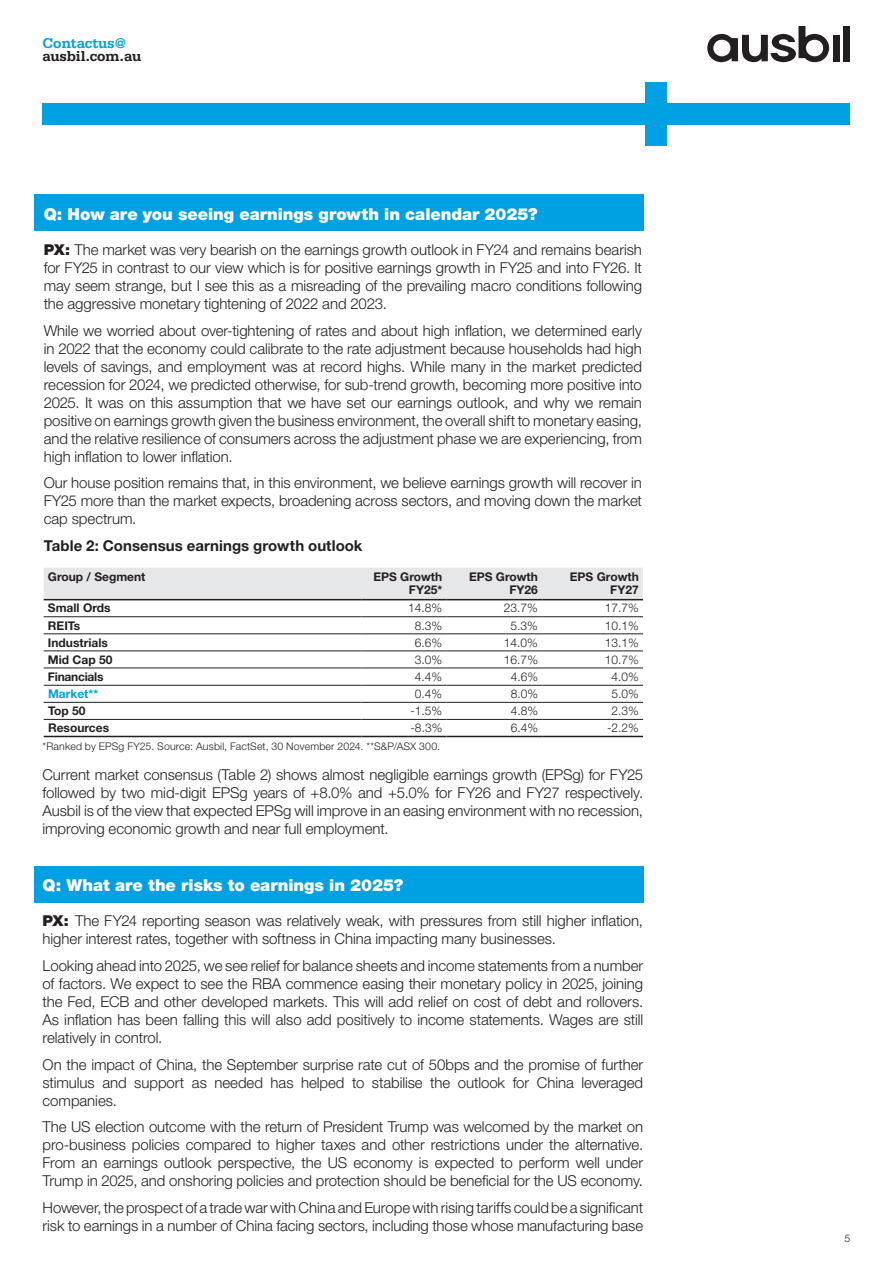
<style>
.page{position:relative;width:893px;height:1263px;background:#fff}
.page>*{position:absolute;margin:0;border:0;box-sizing:border-box;transform-origin:0 0}
.t1{font:900 16.5px "Helvetica Neue LT Std";color:#fff}
.t2{font:300 15px/18px "Helvetica Neue LT Std";letter-spacing:-.005em;color:#231f20;text-align:justify}
.t3{font:700 15px "Helvetica Neue LT Std";letter-spacing:.005em;color:#231f20}
.t4{font:700 15px "Serifa Std";letter-spacing:-.01em;color:#231f20}
.t5{font:700 15px "Serifa Std";letter-spacing:-.005em;color:#00a1e3}
.t6{font:300 12px "Helvetica Neue LT Std";color:#231f20}
.t7{font:700 12px/13.5px "Helvetica Neue LT Std";color:#231f20;text-align:right}
.t8{font:700 12px "Helvetica Neue LT Std";letter-spacing:-.02em;color:#231f20}
.t9{font:700 12px "Helvetica Neue LT Std";color:#00a1e3}
.t10{font:300 10.5px "Helvetica Neue LT Std";letter-spacing:.02em;color:#231f20}
.s1{font-weight:900}
</style>
<div class="page">
<div style="left:34px;top:866px;width:609px;height:36px;background:#00a1e3"></div>
<div style="left:34px;top:195px;width:609px;height:36px;background:#00a1e3"></div>
<svg style="left:707px;top:26px;width:122px;height:36px"></svg>
<div style="left:832px;top:35px;width:7px;height:26px;background:#231f20"></div>
<div style="left:843px;top:26px;width:7px;height:35px;background:#231f20"></div>
<div style="left:43px;top:104px;width:807px;height:21px;background:#00a1e3"></div>
<div style="left:646px;top:83px;width:21px;height:63px;background:#00a1e3"></div>
<div style="left:44px;top:568px;width:599px;height:31px;background:#e6e7e9"></div>
<hr style="left:44px;top:736px;width:317px;height:1px;background:#231f20">
<hr style="left:361px;top:736px;width:85px;height:1px;background:#231f20">
<hr style="left:446px;top:736px;width:96px;height:1px;background:#231f20">
<hr style="left:542px;top:736px;width:101px;height:1px;background:#231f20">
<hr style="left:44px;top:599px;width:317px;height:1px;background:#231f20">
<hr style="left:361px;top:599px;width:85px;height:1px;background:#231f20">
<hr style="left:446px;top:599px;width:96px;height:1px;background:#231f20">
<hr style="left:542px;top:599px;width:101px;height:1px;background:#231f20">
<hr style="left:44px;top:616px;width:317px;height:1px;background:#231f20">
<hr style="left:361px;top:616px;width:85px;height:1px;background:#231f20">
<hr style="left:446px;top:616px;width:96px;height:1px;background:#231f20">
<hr style="left:542px;top:616px;width:101px;height:1px;background:#231f20">
<hr style="left:44px;top:633px;width:317px;height:1px;background:#231f20">
<hr style="left:361px;top:633px;width:85px;height:1px;background:#231f20">
<hr style="left:446px;top:633px;width:96px;height:1px;background:#231f20">
<hr style="left:542px;top:633px;width:101px;height:1px;background:#231f20">
<hr style="left:44px;top:650px;width:317px;height:1px;background:#231f20">
<hr style="left:361px;top:650px;width:85px;height:1px;background:#231f20">
<hr style="left:446px;top:650px;width:96px;height:1px;background:#231f20">
<hr style="left:542px;top:650px;width:101px;height:1px;background:#231f20">
<hr style="left:44px;top:668px;width:317px;height:1px;background:#231f20">
<hr style="left:361px;top:668px;width:85px;height:1px;background:#231f20">
<hr style="left:446px;top:668px;width:96px;height:1px;background:#231f20">
<hr style="left:542px;top:668px;width:101px;height:1px;background:#231f20">
<hr style="left:44px;top:685px;width:317px;height:1px;background:#231f20">
<hr style="left:361px;top:685px;width:85px;height:1px;background:#231f20">
<hr style="left:446px;top:685px;width:96px;height:1px;background:#231f20">
<hr style="left:542px;top:685px;width:101px;height:1px;background:#231f20">
<hr style="left:44px;top:702px;width:317px;height:1px;background:#231f20">
<hr style="left:361px;top:702px;width:85px;height:1px;background:#231f20">
<hr style="left:446px;top:702px;width:96px;height:1px;background:#231f20">
<hr style="left:542px;top:702px;width:101px;height:1px;background:#231f20">
<hr style="left:44px;top:719px;width:317px;height:1px;background:#231f20">
<hr style="left:361px;top:719px;width:85px;height:1px;background:#231f20">
<hr style="left:446px;top:719px;width:96px;height:1px;background:#231f20">
<hr style="left:542px;top:719px;width:101px;height:1px;background:#231f20">
<p class="t5" style="left:43px;top:34px;width:85px">Contactus@</p>
<p class="t4" style="left:43px;top:48px;width:100px">ausbil.com.au</p>
<p class="t1" style="left:44px;top:204px;width:496px">Q: How are you seeing earnings growth in calendar 2025?</p>
<p class="t2" style="left:44px;top:240px;width:600px"><span class="s1">PX:</span> The market was very bearish on the earnings growth outlook in FY24 and remains bearish for FY25 in contrast to our view which is for positive earnings growth in FY25 and into FY26. It may seem strange, but I see this as a misreading of the prevailing macro conditions following the aggressive monetary tightening of 2022 and 2023.</p>
<p class="t2" style="left:44px;top:321px;width:600px">While we worried about over-tightening of rates and about high inflation, we determined early in 2022 that the economy could calibrate to the rate adjustment because households had high levels of savings, and employment was at record highs. While many in the market predicted recession for 2024, we predicted otherwise, for sub-trend growth, becoming more positive into 2025. It was on this assumption that we have set our earnings outlook, and why we remain positive on earnings growth given the business environment, the overall shift to monetary easing, and the relative resilience of consumers across the adjustment phase we are experiencing, from high inflation to lower inflation.</p>
<p class="t2" style="left:44px;top:473px;width:600px">Our house position remains that, in this environment, we believe earnings growth will recover in FY25 more than the market expects, broadening across sectors, and moving down the market cap spectrum.</p>
<p class="t3" style="left:44px;top:536px;width:320px">Table 2: Consensus earnings growth outlook</p>
<p class="t7" style="left:48px;top:569px;width:99px">Group / Segment</p>
<p class="t7" style="left:373px;top:569px;width:70px">EPS Growth<br>FY25*</p>
<p class="t7" style="left:469px;top:569px;width:70px">EPS Growth<br>FY26</p>
<p class="t7" style="left:570px;top:569px;width:70px">EPS Growth<br>FY27</p>
<p class="t7" style="left:48px;top:601px;width:64px">Small Ords</p>
<p class="t6" style="left:408px;top:601px;width:36px">14.8%</p>
<p class="t6" style="left:504px;top:601px;width:36px">23.7%</p>
<p class="t6" style="left:605px;top:601px;width:36px">17.7%</p>
<p class="t7" style="left:48px;top:618px;width:34px">REITs</p>
<p class="t6" style="left:415px;top:618px;width:29px">8.3%</p>
<p class="t6" style="left:511px;top:618px;width:29px">5.3%</p>
<p class="t6" style="left:605px;top:618px;width:36px">10.1%</p>
<p class="t7" style="left:48px;top:635px;width:61px">Industrials</p>
<p class="t6" style="left:415px;top:635px;width:29px">6.6%</p>
<p class="t6" style="left:504px;top:635px;width:36px">14.0%</p>
<p class="t6" style="left:605px;top:635px;width:36px">13.1%</p>
<p class="t7" style="left:48px;top:652px;width:66px">Mid Cap 50</p>
<p class="t6" style="left:415px;top:652px;width:29px">3.0%</p>
<p class="t6" style="left:504px;top:652px;width:36px">16.7%</p>
<p class="t6" style="left:605px;top:652px;width:36px">10.7%</p>
<p class="t8" style="left:48px;top:669px;width:57px">Financials</p>
<p class="t6" style="left:415px;top:669px;width:29px">4.4%</p>
<p class="t6" style="left:511px;top:669px;width:29px">4.6%</p>
<p class="t6" style="left:611px;top:669px;width:29px">4.0%</p>
<p class="t9" style="left:48px;top:686px;width:52px">Market**</p>
<p class="t6" style="left:415px;top:686px;width:29px">0.4%</p>
<p class="t6" style="left:511px;top:686px;width:29px">8.0%</p>
<p class="t6" style="left:611px;top:686px;width:29px">5.0%</p>
<p class="t7" style="left:48px;top:704px;width:39px">Top 50</p>
<p class="t6" style="left:411px;top:703px;width:33px">-1.5%</p>
<p class="t6" style="left:511px;top:703px;width:29px">4.8%</p>
<p class="t6" style="left:611px;top:703px;width:29px">2.3%</p>
<p class="t7" style="left:48px;top:721px;width:63px">Resources</p>
<p class="t6" style="left:411px;top:721px;width:33px">-8.3%</p>
<p class="t6" style="left:511px;top:721px;width:29px">6.4%</p>
<p class="t6" style="left:607px;top:721px;width:33px">-2.2%</p>
<p class="t10" style="left:43px;top:740px;width:399px">*Ranked by EPSg FY25. Source: Ausbil, FactSet, 30 November 2024. **S&amp;P/ASX 300.</p>
<p class="t2" style="left:43px;top:765px;width:602px">Current market consensus (Table 2) shows almost negligible earnings growth (EPSg) for FY25 followed by two mid-digit EPSg years of +8.0% and +5.0% for FY26 and FY27 respectively.<br>Ausbil is of the view that expected EPSg will improve in an easing environment with no recession, improving economic growth and near full employment.</p>
<p class="t1" style="left:43px;top:876px;width:362px">Q: What are the risks to earnings in 2025?</p>
<p class="t2" style="left:43px;top:912px;width:602px"><span class="s1">PX:</span> The FY24 reporting season was relatively weak, with pressures from still higher inflation, higher interest rates, together with softness in China impacting many businesses.</p>
<p class="t2" style="left:43px;top:956px;width:602px">Looking ahead into 2025, we see relief for balance sheets and income statements from a number of factors. We expect to see the RBA commence easing their monetary policy in 2025, joining the Fed, ECB and other developed markets. This will add relief on cost of debt and rollovers.<br>As inflation has been falling this will also add positively to income statements. Wages are still relatively in control.</p>
<p class="t2" style="left:43px;top:1055px;width:602px">On the impact of China, the September surprise rate cut of 50bps and the promise of further stimulus and support as needed has helped to stabilise the outlook for China leveraged companies.</p>
<p class="t2" style="left:43px;top:1117px;width:602px">The US election outcome with the return of President Trump was welcomed by the market on pro-business policies compared to higher taxes and other restrictions under the alternative.<br>From an earnings outlook perspective, the US economy is expected to perform well under Trump in 2025, and onshoring policies and protection should be beneficial for the US economy.</p>
<p class="t2" style="left:43px;top:1198px;width:602px">However, the prospect of a trade war with China and Europe with rising tariffs could be a significant risk to earnings in a number of China facing sectors, including those whose manufacturing base</p>
<p class="t10" style="left:845px;top:1231px;width:7px">5</p>
</div>
